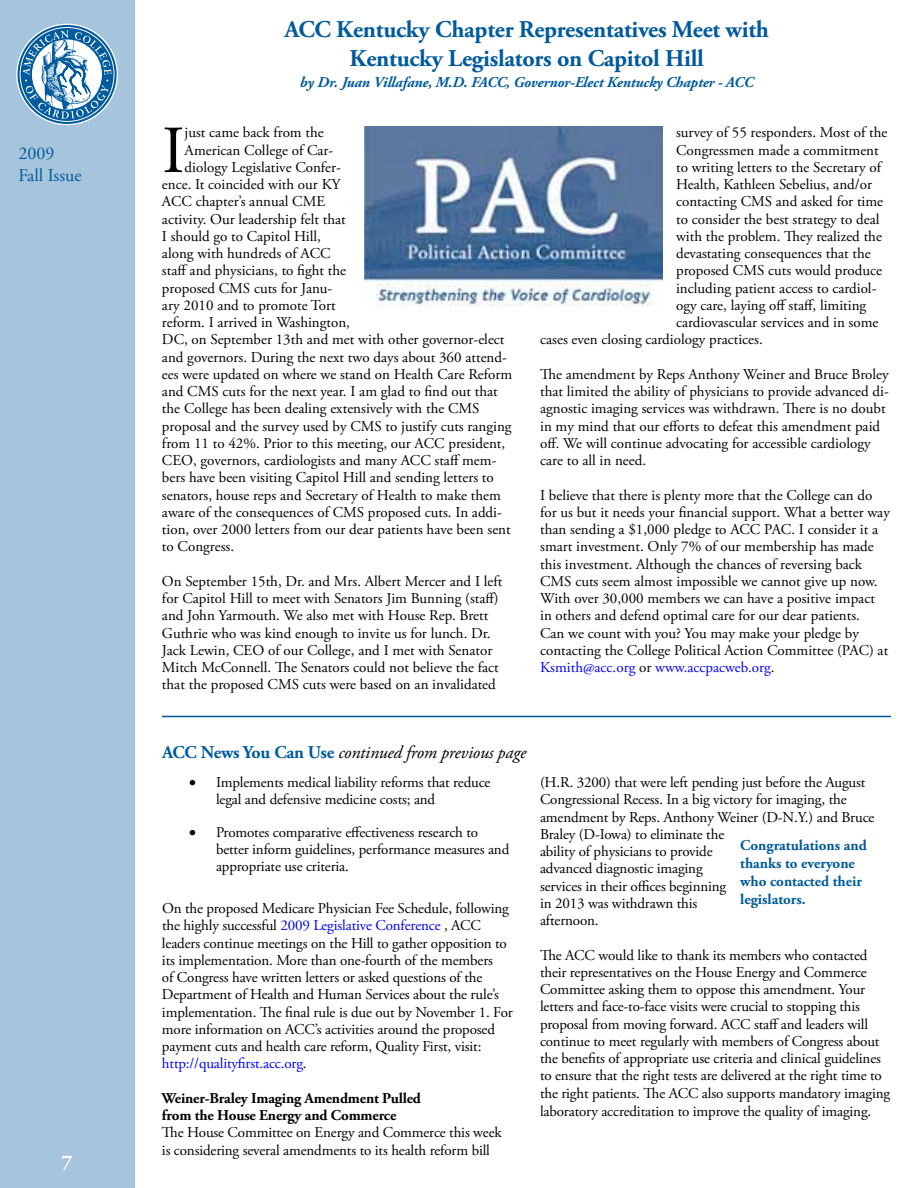
<style>
.page{position:relative;width:918px;height:1188px;background:#fff}
.page>*{position:absolute;margin:0;border:0;box-sizing:border-box;transform-origin:0 0}
.t1{font:67.05px "Adobe Garamond Pro";color:#000}
.t2{font:700 24px/28.8px "Adobe Garamond Pro";letter-spacing:-.01em;color:#005a9c;text-align:center}
.t3{font:700 21px "Adobe Garamond Pro";color:#fff}
.t4{font:italic 18px "Adobe Garamond Pro";letter-spacing:-.01em;color:#000}
.t5{font:18px/21.6px "Adobe Garamond Pro";color:#005a9c}
.t6{font:15px/17.2px "Adobe Garamond Pro";color:#000}
.t7{font:700 15px/17.2px "Adobe Garamond Pro";letter-spacing:-.01em;color:#000}
.t8{font:700 15px/18px "Adobe Garamond Pro";color:#005a9c}
.t9{font:italic 700 15px "Adobe Garamond Pro";letter-spacing:-.01em;color:#005a9c}
.s1{color:#00f}
.s2{font-weight:700;font-style:normal;color:#005a9c}
</style>
<div class="page">
<img style="left:364px;top:126px;width:299px;height:180px">
<hr style="left:162px;top:716px;width:729px;height:1px;background:#005a9c">
<div style="left:0;top:0;width:135px;height:1188px;background:#a6c5dc"></div>
<svg style="left:20px;top:27px;width:95px;height:95px"></svg>
<p class="t5" style="left:18px;top:143px;width:65px">2009<br>Fall Issue</p>
<h3 class="t3" style="left:62px;top:1150px;width:12px">7</h3>
<h2 class="t2" style="left:284px;top:15px;width:486px">ACC Kentucky Chapter Representatives Meet with<br>Kentucky Legislators on Capitol Hill</h2>
<p class="t9" style="left:300px;top:73px;width:455px">by Dr. Juan Villafane, M.D. FACC, Governor-Elect Kentucky Chapter - ACC</p>
<h1 class="t1" style="left:162px;top:110px;width:24px">I</h1>
<p class="t6" style="left:185px;top:125px;width:141px">just came back from the</p>
<p class="t6" style="left:185px;top:142px;width:150px">American College of Car-</p>
<p class="t6" style="left:185px;top:159px;width:158px">diology Legislative Confer-</p>
<p class="t6" style="left:162px;top:176px;width:180px">ence. It coincided with our KY</p>
<p class="t6" style="left:162px;top:194px;width:165px">ACC chapter’s annual CME</p>
<p class="t6" style="left:162px;top:211px;width:185px">activity. Our leadership felt that</p>
<p class="t6" style="left:162px;top:228px;width:160px">I should go to Capitol Hill,</p>
<p class="t6" style="left:162px;top:245px;width:170px">along with hundreds of ACC</p>
<p class="t6" style="left:162px;top:263px;width:186px">staff and physicians, to fight the</p>
<p class="t6" style="left:162px;top:280px;width:172px">proposed CMS cuts for Janu-</p>
<p class="t6" style="left:162px;top:297px;width:175px">ary 2010 and to promote Tort</p>
<p class="t6" style="left:162px;top:314px;width:190px">reform. I arrived in Washington,</p>
<p class="t6" style="left:162px;top:332px;width:344px">DC, on September 13th and met with other governor-elect</p>
<p class="t6" style="left:162px;top:349px;width:346px">and governors. During the next two days about 360 attend-</p>
<p class="t6" style="left:162px;top:366px;width:352px">ees were updated on where we stand on Health Care Reform</p>
<p class="t6" style="left:162px;top:383px;width:337px">and CMS cuts for the next year. I am glad to find out that</p>
<p class="t6" style="left:162px;top:401px;width:319px">the College has been dealing extensively with the CMS</p>
<p class="t6" style="left:162px;top:418px;width:351px">proposal and the survey used by CMS to justify cuts ranging</p>
<p class="t6" style="left:162px;top:435px;width:345px">from 11 to 42%. Prior to this meeting, our ACC president,</p>
<p class="t6" style="left:162px;top:452px;width:336px">CEO, governors, cardiologists and many ACC staff mem-</p>
<p class="t6" style="left:162px;top:470px;width:333px">bers have been visiting Capitol Hill and sending letters to</p>
<p class="t6" style="left:162px;top:487px;width:341px">senators, house reps and Secretary of Health to make them</p>
<p class="t6" style="left:162px;top:504px;width:341px">aware of the consequences of CMS proposed cuts. In addi-</p>
<p class="t6" style="left:162px;top:521px;width:350px">tion, over 2000 letters from our dear patients have been sent</p>
<p class="t6" style="left:162px;top:539px;width:74px">to Congress.</p>
<p class="t6" style="left:162px;top:573px;width:342px">On September 15th, Dr. and Mrs. Albert Mercer and I left for Capitol Hill to meet with Senators Jim Bunning (staff) and John Yarmouth. We also met with House Rep. Brett Guthrie who was kind enough to invite us for lunch. Dr.<br>Jack Lewin, CEO of our College, and I met with Senator Mitch McConnell. The Senators could not believe the fact that the proposed CMS cuts were based on an invalidated</p>
<p class="t6" style="left:676px;top:125px;width:213px">survey of 55 responders. Most of the</p>
<p class="t6" style="left:676px;top:142px;width:204px">Congressmen made a commitment</p>
<p class="t6" style="left:676px;top:159px;width:206px">to writing letters to the Secretary of</p>
<p class="t6" style="left:676px;top:176px;width:197px">Health, Kathleen Sebelius, and/or</p>
<p class="t6" style="left:676px;top:194px;width:209px">contacting CMS and asked for time</p>
<p class="t6" style="left:676px;top:211px;width:205px">to consider the best strategy to deal</p>
<p class="t6" style="left:676px;top:228px;width:207px">with the problem. They realized the</p>
<p class="t6" style="left:676px;top:245px;width:196px">devastating consequences that the</p>
<p class="t6" style="left:676px;top:263px;width:207px">proposed CMS cuts would produce</p>
<p class="t6" style="left:676px;top:280px;width:202px">including patient access to cardiol-</p>
<p class="t6" style="left:676px;top:297px;width:192px">ogy care, laying off staff, limiting</p>
<p class="t6" style="left:676px;top:314px;width:204px">cardiovascular services and in some</p>
<p class="t6" style="left:540px;top:332px;width:224px">cases even closing cardiology practices.</p>
<p class="t6" style="left:540px;top:366px;width:350px">The amendment by Reps Anthony Weiner and Bruce Broley that limited the ability of physicians to provide advanced di&shy;agnostic imaging services was withdrawn. There is no doubt in my mind that our efforts to defeat this amendment paid off. We will continue advocating for accessible cardiology care to all in need.</p>
<p class="t6" style="left:540px;top:487px;width:351px">I believe that there is plenty more that the College can do for us but it needs your financial support. What a better way than sending a $1,000 pledge to ACC PAC. I consider it a smart investment. Only 7% of our membership has made this investment. Although the chances of reversing back CMS cuts seem almost impossible we cannot give up now.<br>With over 30,000 members we can have a positive impact in others and defend optimal care for our dear patients.<br>Can we count with you? You may make your pledge by contacting the College Political Action Committee (PAC) at <span class="s1">Ksmith@acc.org</span> or <span class="s1">www.accpacweb.org</span>.</p>
<p class="t4" style="left:162px;top:742px;width:366px"><span class="s2">ACC News You Can Use</span> continued from previous page</p>
<p class="t6" style="left:216px;top:774px;width:276px;text-indent:-27px">• Implements medical liability reforms that reduce legal and defensive medicine costs; and</p>
<p class="t6" style="left:216px;top:824px;width:295px;text-indent:-27px">• Promotes comparative effectiveness research to better inform guidelines, performance measures and appropriate use criteria.</p>
<p class="t6" style="left:162px;top:900px;width:352px">On the proposed Medicare Physician Fee Schedule, following the highly successful <span class="s1">2009 Legislative Conference</span> , ACC leaders continue meetings on the Hill to gather opposition to its implementation. More than one-fourth of the members<br>of Congress have written letters or asked questions of the Department of Health and Human Services about the rule’s implementation. The final rule is due out by November 1. For more information on ACC’s activities around the proposed payment cuts and health care reform, Quality First, visit: <span class="s1">http://qualityfirst.acc.org</span>.</p>
<p class="t7" style="left:162px;top:1090px;width:260px">Weiner-Braley Imaging Amendment Pulled from the House Energy and Commerce</p>
<p class="t6" style="left:162px;top:1125px;width:341px">The House Committee on Energy and Commerce this week is considering several amendments to its health reform bill</p>
<p class="t6" style="left:540px;top:774px;width:336px">(H.R. 3200) that were left pending just before the August Congressional Recess. In a big victory for imaging, the amendment by Reps. Anthony Weiner (D-N.Y.) and Bruce Braley (D-Iowa) to eliminate the<br>ability of physicians to provide<br>advanced diagnostic imaging<br>services in their offices beginning<br>in 2013 was withdrawn this<br>afternoon.</p>
<p class="t6" style="left:540px;top:947px;width:352px">The ACC would like to thank its members who contacted their representatives on the House Energy and Commerce Committee asking them to oppose this amendment. Your letters and face-to-face visits were crucial to stopping this proposal from moving forward. ACC staff and leaders will continue to meet regularly with members of Congress about the benefits of appropriate use criteria and clinical guidelines to ensure that the right tests are delivered at the right time to the right patients. The ACC also supports mandatory imaging laboratory accreditation to improve the quality of imaging.</p>
<p class="t8" style="left:740px;top:836px;width:128px">Congratulations and thanks to everyone who contacted their legislators.</p>
</div>
